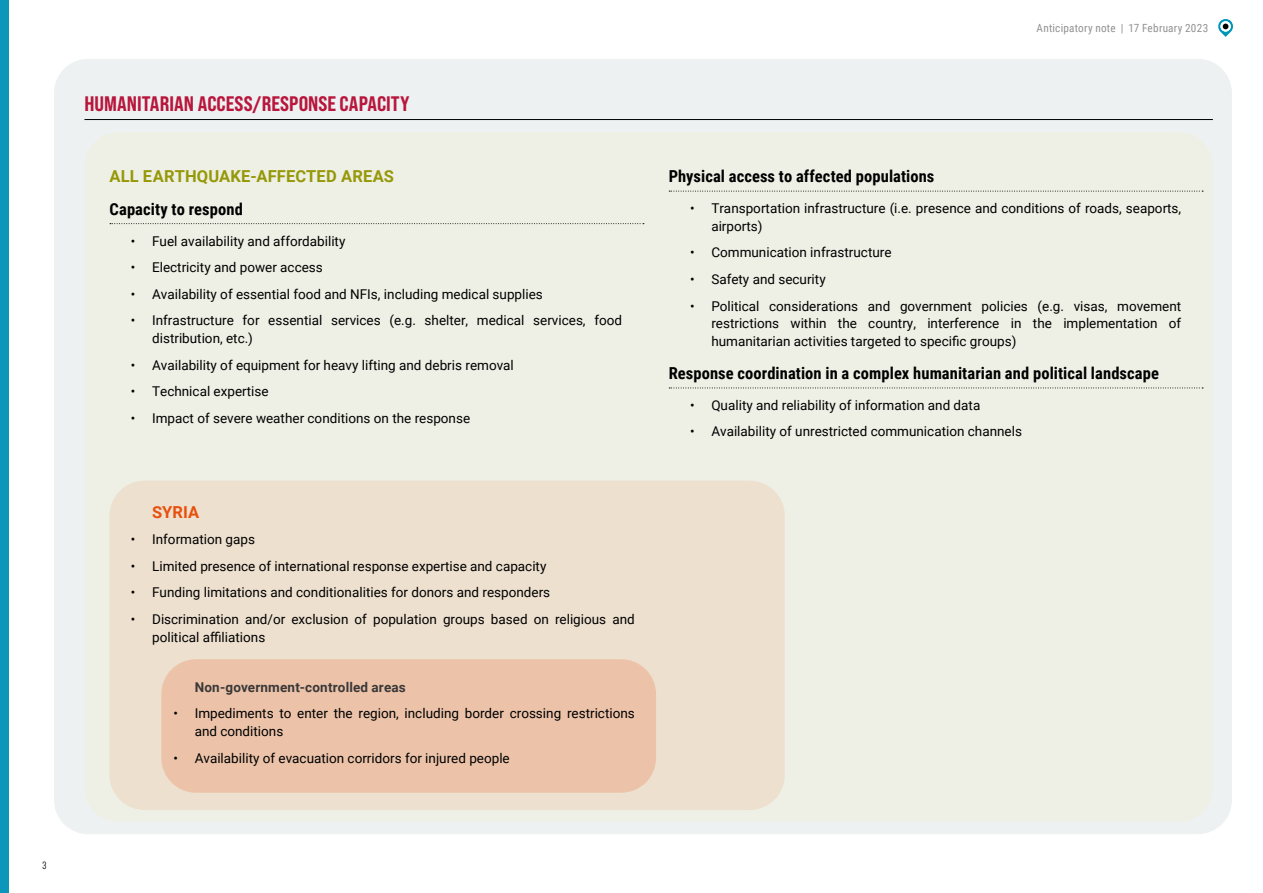
<style>
.page{position:relative;width:1263px;height:893px;background:#fff}
.page>*{position:absolute;margin:0;border:0;box-sizing:border-box;transform-origin:0 0}
.t1{font:21px "Bebas Neue Pro Semi Exp X Bold";color:#b8163c}
.t2{font:700 16.5px "Roboto Condensed";letter-spacing:.005em;color:#000}
.t3{font:700 16.5px "Roboto";letter-spacing:.01em;color:#969808}
.t4{font:700 16.5px "Roboto";letter-spacing:.005em;color:#e8500e}
.t5{font:13.5px/18px "Roboto";color:#000}
.t6{font:700 13.5px "Roboto";letter-spacing:.015em;color:#3b3838}
.t7{font:11.25px "Roboto Condensed";letter-spacing:.02em;color:#929292}
.t8{font:10.5px "Bebas Neue Pro Middle";color:#000}
</style>
<div class="page">
<svg style="left:1218px;top:19px;width:15px;height:18px"></svg>
<div style="left:0;top:0;width:9px;height:893px;background:#0c96ba"></div>
<div style="left:54px;top:59px;width:1178px;height:775px;background:#eef1f2;border-radius:34px"></div>
<hr style="left:84px;top:119px;width:1129px;height:1px;background:#000">
<div style="left:84px;top:132px;width:1129px;height:690px;background:#eef0e5;border-radius:34px"></div>
<div style="left:111px;top:482px;width:673px;height:327px;background:#ede0cf;border-radius:34px"></div>
<div style="left:109px;top:481px;width:676px;height:329px;border:2px solid #e8500e;border-radius:34px"></div>
<svg style="left:110px;top:223px;width:534px;height:1px"></svg>
<svg style="left:669px;top:191px;width:534px;height:1px"></svg>
<svg style="left:669px;top:388px;width:534px;height:1px"></svg>
<div style="left:162px;top:660px;width:493px;height:132px;background:#ecc3a9;border-radius:34px"></div>
<div style="left:161px;top:659px;width:495px;height:134px;border:2px solid #e8500e;border-radius:34px"></div>
<p class="t8" style="left:43px;top:859px;width:5px">3</p>
<h1 class="t1" style="left:84px;top:91px;width:327px">HUMANITARIAN ACCESS/RESPONSE CAPACITY</h1>
<p class="t3" style="left:110px;top:165px;width:286px">ALL EARTHQUAKE-AFFECTED AREAS</p>
<p class="t2" style="left:110px;top:197px;width:135px">Capacity to respond</p>
<p class="t5" style="left:131px;top:231px;width:216px">• Fuel availability and affordability</p>
<p class="t5" style="left:131px;top:258px;width:193px">• Electricity and power access</p>
<p class="t5" style="left:131px;top:284px;width:413px">• Availability of essential food and NFIs, including medical supplies</p>
<p class="t5" style="left:152px;top:311px;width:471px;text-indent:-21px">• Infrastructure for essential services (e.g. shelter, medical services, food distribution, etc.)</p>
<p class="t5" style="left:131px;top:355px;width:384px">• Availability of equipment for heavy lifting and debris removal</p>
<p class="t5" style="left:131px;top:382px;width:139px">• Technical expertise</p>
<p class="t5" style="left:131px;top:408px;width:341px">• Impact of severe weather conditions on the response</p>
<p class="t4" style="left:152px;top:500px;width:49px">SYRIA</p>
<p class="t5" style="left:131px;top:530px;width:126px">• Information gaps</p>
<p class="t5" style="left:131px;top:556px;width:417px">• Limited presence of international response expertise and capacity</p>
<p class="t5" style="left:131px;top:583px;width:421px">• Funding limitations and conditionalities for donors and responders</p>
<p class="t5" style="left:152px;top:609px;width:484px;text-indent:-21px">• Discrimination and/or exclusion of population groups based on religious and political affiliations</p>
<p class="t6" style="left:195px;top:678px;width:213px">Non-government-controlled areas</p>
<p class="t5" style="left:195px;top:704px;width:442px;text-indent:-21px">• Impediments to enter the region, including border crossing restrictions and conditions</p>
<p class="t5" style="left:173px;top:748px;width:338px">• Availability of evacuation corridors for injured people</p>
<p class="t7" style="left:1036px;top:20px;width:173px">Anticipatory note | 17 February 2023</p>
<p class="t2" style="left:669px;top:165px;width:267px">Physical access to affected populations</p>
<p class="t5" style="left:711px;top:199px;width:471px;text-indent:-21px">• Transportation infrastructure (i.e. presence and conditions of roads, seaports, airports)</p>
<p class="t5" style="left:690px;top:243px;width:203px">• Communication infrastructure</p>
<p class="t5" style="left:690px;top:270px;width:137px">• Safety and security</p>
<p class="t5" style="left:711px;top:296px;width:471px;text-align:justify;text-indent:-21px">• Political considerations and government policies (e.g. visas, movement restrictions within the country, interference in the implementation of humanitarian activities targeted to specific groups)</p>
<p class="t2" style="left:669px;top:362px;width:492px">Response coordination in a complex humanitarian and political landscape</p>
<p class="t5" style="left:690px;top:396px;width:292px">• Quality and reliability of information and data</p>
<p class="t5" style="left:690px;top:422px;width:333px">• Availability of unrestricted communication channels</p>
</div>
